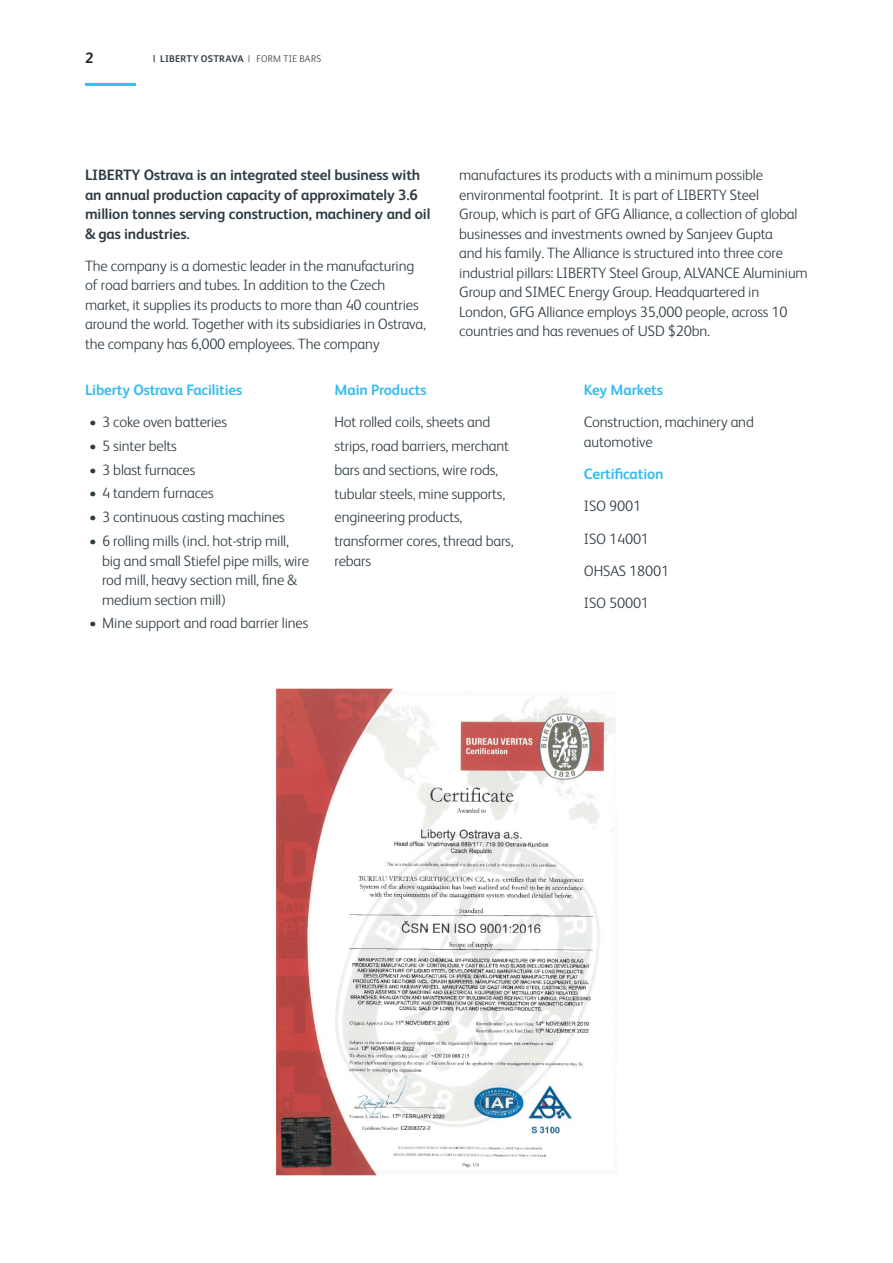
<style>
.page{position:relative;width:893px;height:1263px;background:#fff}
.page>*{position:absolute;margin:0;border:0;box-sizing:border-box;transform-origin:0 0}
.t1{font:300 15px/19.5px "FS Albert";letter-spacing:-.01em;color:#2e3b43}
.t2{font:700 15px/19.5px "FS Albert";letter-spacing:-.01em;color:#2e3b43}
.t3{font:700 15px "FS Albert";letter-spacing:-.01em;color:#36bcee}
.t4{font:700 15px "FS Albert";color:#231f20}
.t5{font:700 9.75px "FS Albert";letter-spacing:.02em;color:#374046}
.s1{font-weight:300}
</style>
<div class="page">
<hr style="left:85px;top:83px;width:51px;height:3px;background:#36bcee">
<img style="left:277px;top:688px;width:339px;height:488px">
<p class="t4" style="left:85px;top:47px;width:10px">2</p>
<p class="t5" style="left:153px;top:52px;width:170px">| LIBERTY OSTRAVA <span class="s1">| FORM TIE BARS</span></p>
<p class="t2" style="left:85px;top:165px;width:347px">LIBERTY Ostrava is an integrated steel business with an annual production capacity of approximately 3.6 million tonnes serving construction, machinery and oil &amp; gas industries.</p>
<p class="t1" style="left:85px;top:255px;width:342px">The company is a domestic leader in the manufacturing of road barriers and tubes. In addition to the Czech market, it supplies its products to more than 40 countries around the world. Together with its subsidiaries in Ostrava, the company has 6,000 employees. The company</p>
<p class="t1" style="left:459px;top:164px;width:350px">manufactures its products with a minimum possible environmental footprint. It is part of LIBERTY Steel<br>Group, which is part of GFG Alliance, a collection of global businesses and investments owned by Sanjeev Gupta<br>and his family. The Alliance is structured into three core industrial pillars: LIBERTY Steel Group, ALVANCE Aluminium Group and SIMEC Energy Group. Headquartered in London, GFG Alliance employs 35,000 people, across 10 countries and has revenues of USD $20bn.</p>
<p class="t3" style="left:85px;top:380px;width:159px">Liberty Ostrava Facilities</p>
<p class="t1" style="left:89px;top:412px;width:139px">• 3 coke oven batteries</p>
<p class="t1" style="left:89px;top:435px;width:89px">• 5 sinter belts</p>
<p class="t1" style="left:89px;top:459px;width:108px">• 3 blast furnaces</p>
<p class="t1" style="left:89px;top:483px;width:126px">• 4 tandem furnaces</p>
<p class="t1" style="left:89px;top:507px;width:197px">• 3 continuous casting machines</p>
<p class="t1" style="left:102px;top:530px;width:208px;text-indent:-13px">• 6 rolling mills (incl. hot-strip mill, big and small Stiefel pipe mills, wire rod mill, heavy section mill, fine &amp; medium section mill)</p>
<p class="t1" style="left:89px;top:613px;width:221px">• Mine support and road barrier lines</p>
<p class="t3" style="left:334px;top:380px;width:94px">Main Products</p>
<p class="t1" style="left:334px;top:409px;width:181px;line-height:23.7px">Hot rolled coils, sheets and strips, road barriers, merchant bars and sections, wire rods, tubular steels, mine supports, engineering products, transformer cores, thread bars,</p>
<p class="t1" style="left:334px;top:550px;width:38px">rebars</p>
<p class="t3" style="left:584px;top:380px;width:80px">Key Markets</p>
<p class="t1" style="left:584px;top:412px;width:171px">Construction, machinery and automotive</p>
<p class="t3" style="left:584px;top:464px;width:81px">Certification</p>
<p class="t1" style="left:584px;top:489px;width:87px;line-height:32.2px">ISO 9001<br>ISO 14001<br>OHSAS 18001<br>ISO 50001</p>
</div>
